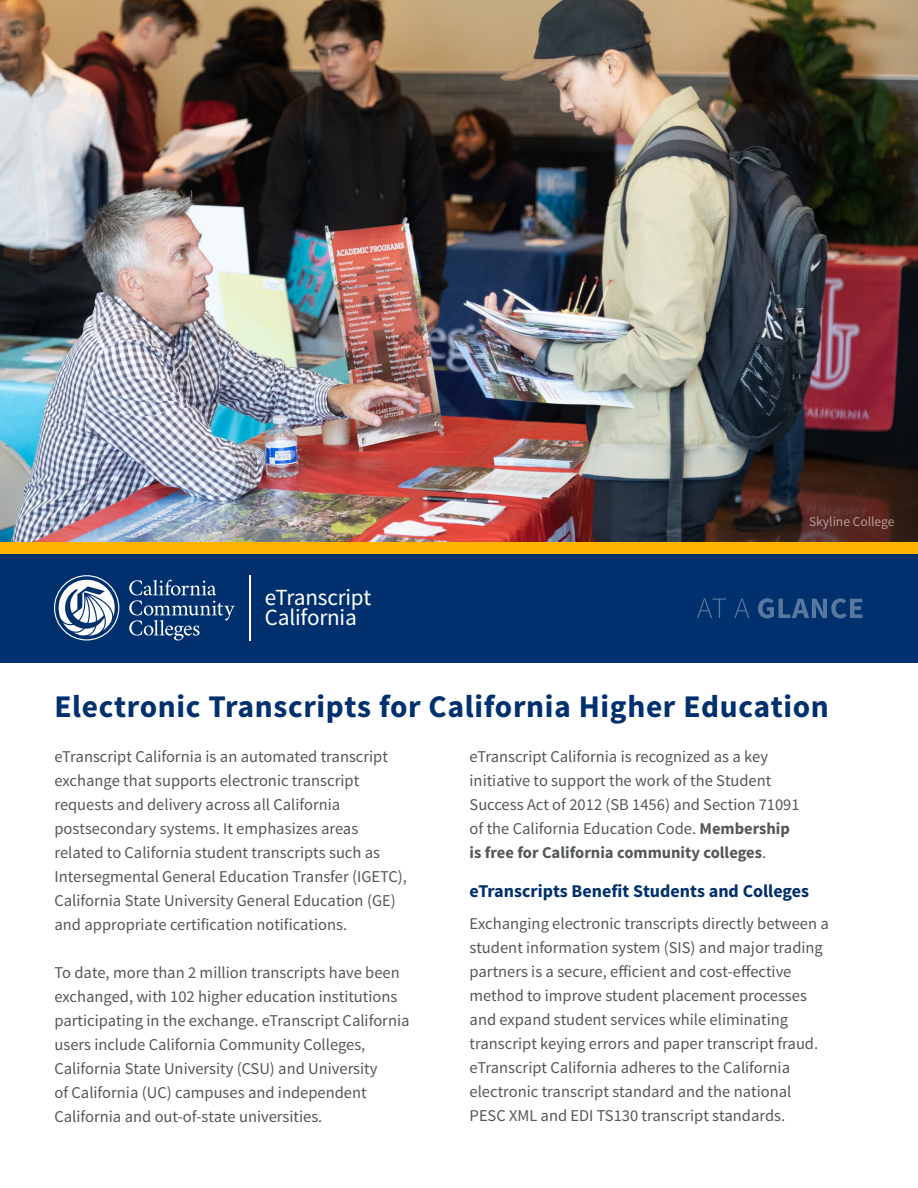
<style>
.page{position:relative;width:918px;height:1188px;background:#fff}
.page>*{position:absolute;margin:0;border:0;box-sizing:border-box;transform-origin:0 0}
.t1{font:700 31.5px "Source Sans Pro";letter-spacing:.02em;color:#00306d}
.t2{font:23.1px/20.7px "Source Sans Pro";letter-spacing:-.01em;color:#fff}
.Section_Headers{font:700 18px "Source Sans Pro";color:#00306d}
.Section_Headers-2{font:16.5px/24px "Source Sans Pro";color:#54575a}
.t3{font:13.5px "Source Sans Pro";color:#fff}
.s1{font-weight:700}
</style>
<div class="page">
<div style="left:0;top:554px;width:918px;height:109px;background:#00306d"></div>
<img style="left:0;top:0;width:918px;height:542px">
<div style="left:0;top:542px;width:918px;height:12px;background:#ffb500"></div>
<hr style="left:249px;top:575px;width:1px;height:65px;background:#fff">
<svg style="left:54px;top:575px;width:65px;height:66px"></svg>
<svg style="left:129px;top:580px;width:106px;height:60px"></svg>
<svg style="left:697px;top:598px;width:165px;height:20px"></svg>
<div style="left:801px;top:506px;width:112px;height:41px;background:#231f20;opacity:.75"></div>
<p class="t2" style="left:265px;top:587px;width:108px">eTranscript<br>California</p>
<p class="t3" style="left:809px;top:513px;width:87px">Skyline College</p>
<p class="t1" style="left:54px;top:686px;width:776px">Electronic Transcripts for California Higher Education</p>
<p class="Section_Headers-2" style="left:54px;top:744px;width:354px">eTranscript California is an automated transcript exchange that supports electronic transcript requests and delivery across all California postsecondary systems. It emphasizes areas related to California student transcripts such as Intersegmental General Education Transfer (IGETC), California State University General Education (GE) and appropriate certification notifications.</p>
<p class="Section_Headers-2" style="left:54px;top:960px;width:357px">To date, more than 2 million transcripts have been exchanged, with 102 higher education institutions participating in the exchange. eTranscript California users include California Community Colleges, California State University (CSU) and University<br>of California (UC) campuses and independent California and out-of-state universities.</p>
<p class="Section_Headers-2" style="left:470px;top:744px;width:332px">eTranscript California is recognized as a key initiative to support the work of the Student Success Act of 2012 (SB 1456) and Section 71091 of the California Education Code. <span class="s1">Membership is free for California community colleges</span>.</p>
<h2 class="Section_Headers" style="left:470px;top:879px;width:341px">eTranscripts Benefit Students and Colleges</h2>
<h2 class="Section_Headers-2" style="left:470px;top:912px;width:361px">Exchanging electronic transcripts directly between a student information system (SIS) and major trading partners is a secure, efficient and cost-effective method to improve student placement processes and expand student services while eliminating transcript keying errors and paper transcript fraud. eTranscript California adheres to the California electronic transcript standard and the national PESC XML and EDI TS130 transcript standards.</h2>
</div>
